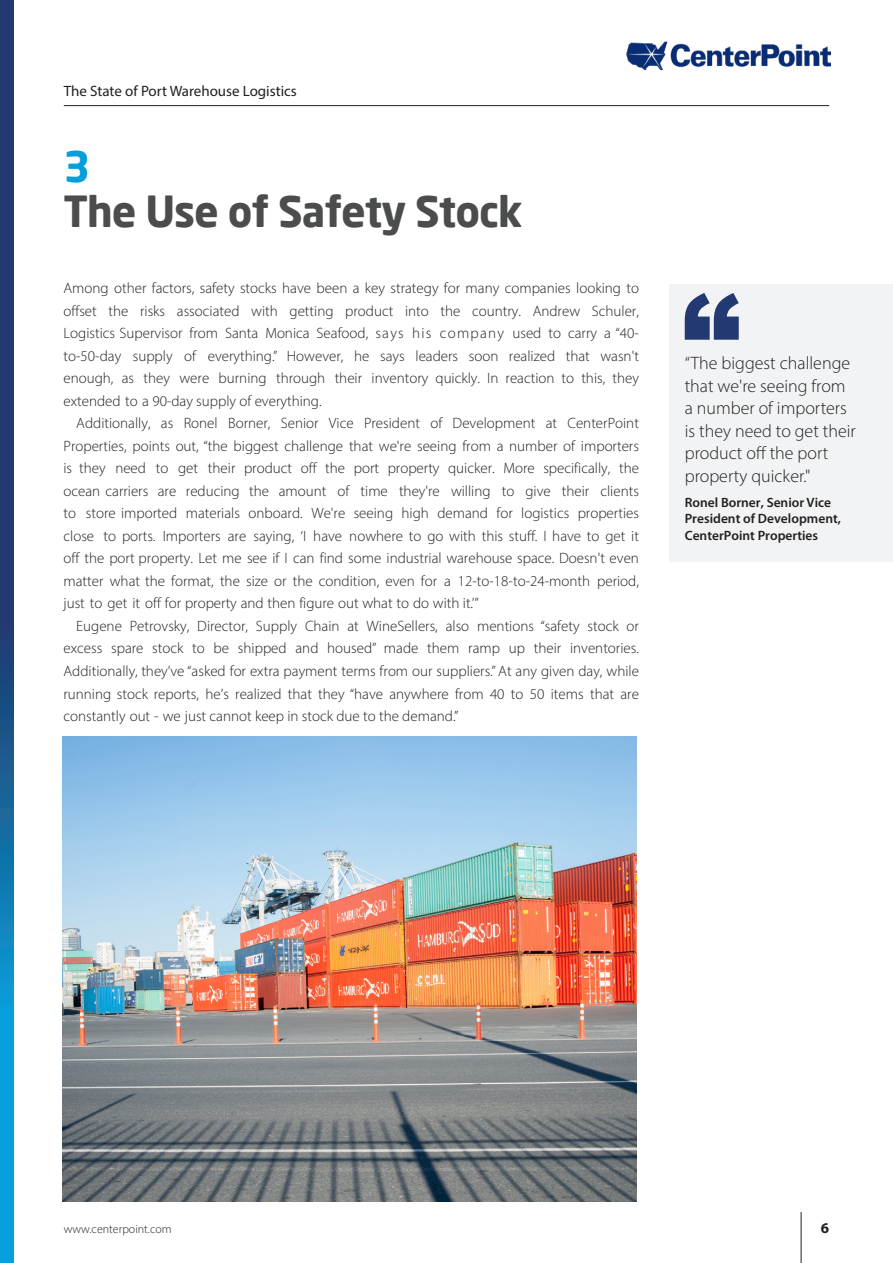
<style>
.page{position:relative;width:893px;height:1263px;background:#fff}
.page>*{position:absolute;margin:0;border:0;box-sizing:border-box;transform-origin:0 0}
.t1{font:700 42px "Neo Sans Pro";letter-spacing:-.025em;color:#4b4c4d}
.t2{font:700 42px "Neo Sans Pro";color:#069edb}
.t3{font:300 18px/22.5px "Myriad Pro";color:#231f20}
.t4{font:300 15px/22.5px "Myriad Pro";color:#231f20;text-align:justify}
.t5{font:15px "Myriad Pro";color:#231f20}
.t6{font:700 15px "Myriad Pro";color:#231f20}
.t7{font:600 13.5px/16.6px "Myriad Pro";color:#231f20}
.t8{font:300 12px "Myriad Pro";color:#231f20}
</style>
<div class="page">
<svg style="left:1px;top:0;width:12px;height:1263px"></svg>
<hr style="left:801px;top:1212px;width:1px;height:51px;background:#231f20">
<hr style="left:64px;top:105px;width:765px;height:1px;background:#231f20">
<img style="left:626px;top:42px;width:205px;height:27px">
<div style="left:670px;top:284px;width:223px;height:277px;background:#f2f3f4"></div>
<svg style="left:685px;top:293px;width:54px;height:47px"></svg>
<img style="left:62px;top:736px;width:574px;height:466px">
<p class="t5" style="left:64px;top:81px;width:235px">The State of Port Warehouse Logistics</p>
<h1 class="t2" style="left:63px;top:140px;width:29px">3</h1>
<h1 class="t1" style="left:63px;top:185px;width:461px">The Use of Safety Stock</h1>
<p class="t4" style="left:63px;top:277px;width:577px">Among other factors, safety stocks have been a key strategy for many companies looking to offset the risks associated with getting product into the country. Andrew Schuler, Logistics Supervisor from Santa Monica Seafood, says his company used to carry a “40- to-50-day supply of everything.” However, he says leaders soon realized that wasn't enough, as they were burning through their inventory quickly. In reaction to this, they extended to a 90-day supply of everything.</p>
<p class="t4" style="left:63px;top:412px;width:577px;text-indent:13px">Additionally, as Ronel Borner, Senior Vice President of Development at CenterPoint Properties, points out, “the biggest challenge that we're seeing from a number of importers is they need to get their product off the port property quicker. More specifically, the ocean carriers are reducing the amount of time they're willing to give their clients to store imported materials onboard. We're seeing high demand for logistics properties close to ports. Importers are saying, ‘I have nowhere to go with this stuff. I have to get it off the port property. Let me see if I can find some industrial warehouse space. Doesn't even matter what the format, the size or the condition, even for a 12-to-18-to-24-month period, just to get it off for property and then figure out what to do with it.’”</p>
<p class="t4" style="left:63px;top:615px;width:577px;text-indent:13px">Eugene Petrovsky, Director, Supply Chain at WineSellers, also mentions “safety stock or excess spare stock to be shipped and housed” made them ramp up their inventories.<br>Additionally, they’ve “asked for extra payment terms from our suppliers.” At any given day, while running stock reports, he’s realized that they “have anywhere from 40 to 50 items that are constantly out - we just cannot keep in stock due to the demand.”</p>
<p class="t3" style="left:685px;top:352px;width:173px">“The biggest challenge that we're seeing from a number of importers is they need to get their product off the port property quicker."</p>
<p class="t7" style="left:685px;top:494px;width:158px">Ronel Borner, Senior Vice<br>President of Development,<br>CenterPoint Properties</p>
<p class="t8" style="left:64px;top:1222px;width:109px">www.centerpoint.com</p>
<p class="t6" style="left:821px;top:1218px;width:10px">6</p>
</div>
